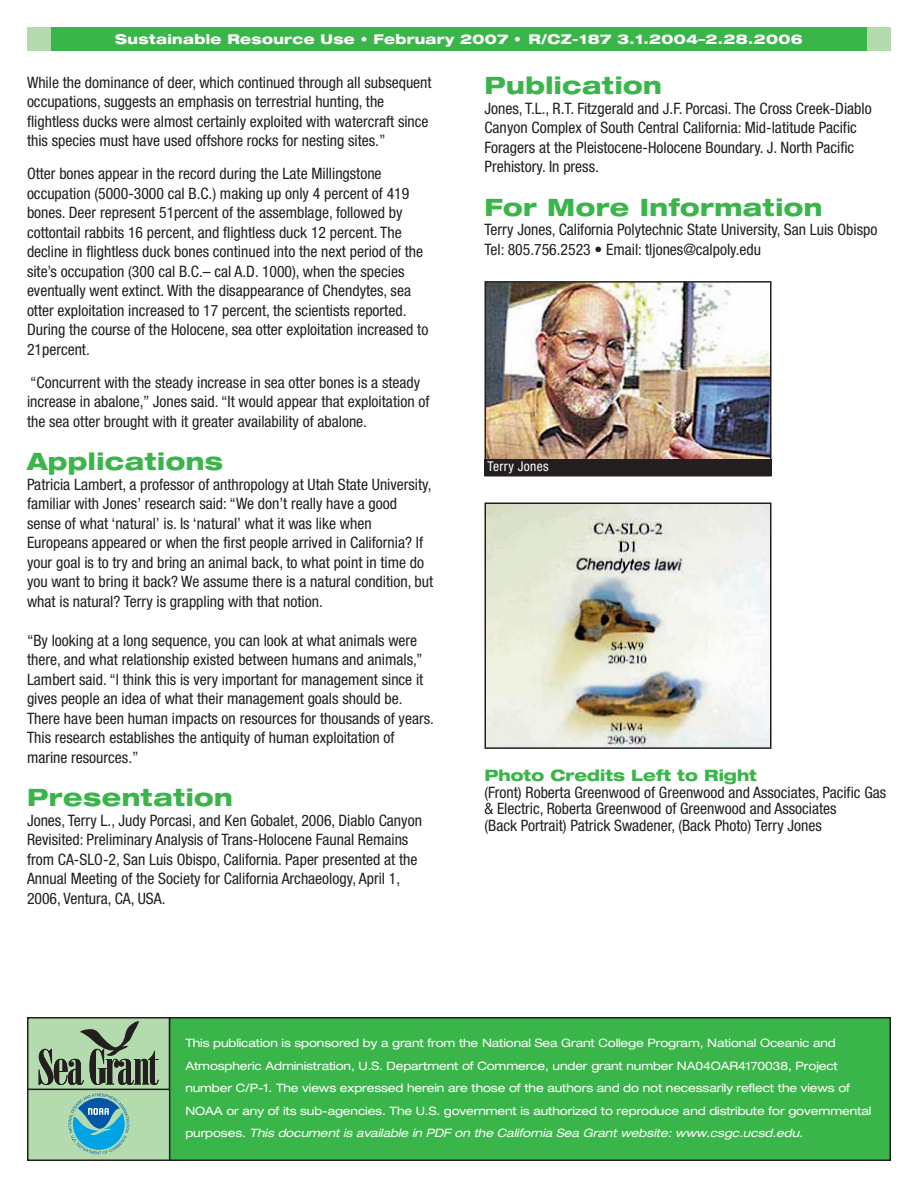
<style>
.page{position:relative;width:918px;height:1188px;background:#fff}
.page>*{position:absolute;margin:0;border:0;box-sizing:border-box;transform-origin:0 0}
.t1{font:800 expanded 24px "Helvetica Neue";letter-spacing:.02em;color:#3ab54a}
.t2{font:condensed 15.75px/19.5px "Helvetica Neue";color:#231f20}
.t3{font:800 expanded 15.75px "Helvetica Neue";color:#3ab54a}
.t4{font:800 expanded 13.5px "Helvetica Neue";letter-spacing:.025em;color:#fff}
.t5{font:condensed 13.5px "Helvetica Neue";letter-spacing:.025em;color:#fff}
.t6{font:expanded 11.7px/22.5px "Helvetica Neue";letter-spacing:-.01em;color:#fff}
.s1{font-style:italic}
</style>
<div class="page">
<div style="left:27px;top:27px;width:864px;height:24px;background:#3ab54a"></div>
<div style="left:27px;top:27px;width:24px;height:24px;background:#b4dbae"></div>
<div style="left:867px;top:27px;width:24px;height:24px;background:#b4dbae"></div>
<img style="left:487px;top:284px;width:282px;height:175px">
<div style="left:484px;top:281px;width:288px;height:196px;border:2px solid #231f20"></div>
<div style="left:28px;top:1089px;width:142px;height:71px;background:#b4dbae"></div>
<svg style="left:68px;top:1093px;width:61px;height:61px"></svg>
<div style="left:27px;top:1088px;width:144px;height:73px;border:2px solid #231f20"></div>
<div style="left:28px;top:1018px;width:142px;height:71px;background:#b4dbae"></div>
<svg style="left:39px;top:1021px;width:120px;height:64px"></svg>
<div style="left:27px;top:1017px;width:143px;height:73px;border:2px solid #231f20"></div>
<div style="left:170px;top:1018px;width:720px;height:142px;background:#3ab54a"></div>
<div style="left:169px;top:1017px;width:722px;height:144px;border:2px solid #231f20"></div>
<div style="left:484px;top:459px;width:288px;height:17px;background:#231f20"></div>
<img style="left:487px;top:506px;width:282px;height:240px">
<div style="left:484px;top:503px;width:288px;height:246px;border:2px solid #231f20"></div>
<p class="t4" style="left:115px;top:34px;width:689px">Sustainable Resource Use • February 2007 • R/CZ-187 3.1.2004–2.28.2006</p>
<p class="t2" style="left:27px;top:74px;width:406px">While the dominance of deer, which continued through all subsequent occupations, suggests an emphasis on terrestrial hunting, the flightless ducks were almost certainly exploited with watercraft since this species must have used offshore rocks for nesting sites.”</p>
<p class="t2" style="left:27px;top:165px;width:403px">Otter bones appear in the record during the Late Millingstone occupation (5000-3000 cal B.C.) making up only 4 percent of 419 bones. Deer represent 51percent of the assemblage, followed by cottontail rabbits 16 percent, and flightless duck 12 percent. The decline in flightless duck bones continued into the next period of the site’s occupation (300 cal B.C.– cal A.D. 1000), when the species eventually went extinct. With the disappearance of Chendytes, sea otter exploitation increased to 17 percent, the scientists reported.<br>During the course of the Holocene, sea otter exploitation increased to 21percent.</p>
<p class="t2" style="left:27px;top:374px;width:404px">“Concurrent with the steady increase in sea otter bones is a steady increase in abalone,” Jones said. “It would appear that exploitation of the sea otter brought with it greater availability of abalone.</p>
<h1 class="t1" style="left:27px;top:452px;width:198px">Applications</h1>
<p class="t2" style="left:27px;top:476px;width:408px">Patricia Lambert, a professor of anthropology at Utah State University, familiar with Jones’ research said: “We don’t really have a good sense of what ‘natural’ is. Is ‘natural’ what it was like when Europeans appeared or when the first people arrived in California? If your goal is to try and bring an animal back, to what point in time do you want to bring it back? We assume there is a natural condition, but what is natural? Terry is grappling with that notion.</p>
<p class="t2" style="left:27px;top:632px;width:408px">“By looking at a long sequence, you can look at what animals were there, and what relationship existed between humans and animals,” Lambert said. “I think this is very important for management since it gives people an idea of what their management goals should be.<br>There have been human impacts on resources for thousands of years.<br>This research establishes the antiquity of human exploitation of marine resources.”</p>
<h1 class="t1" style="left:27px;top:788px;width:207px">Presentation</h1>
<p class="t2" style="left:27px;top:812px;width:396px">Jones, Terry L., Judy Porcasi, and Ken Gobalet, 2006, Diablo Canyon Revisited: Preliminary Analysis of Trans-Holocene Faunal Remains from CA-SLO-2, San Luis Obispo, California. Paper presented at the Annual Meeting of the Society for California Archaeology, April 1, 2006, Ventura, CA, USA.</p>
<h1 class="t1" style="left:484px;top:76px;width:179px">Publication</h1>
<p class="t2" style="left:484px;top:100px;width:389px">Jones, T.L., R.T. Fitzgerald and J.F. Porcasi. The Cross Creek-Diablo Canyon Complex of South Central California: Mid-latitude Pacific Foragers at the Pleistocene-Holocene Boundary. J. North Pacific Prehistory. In press.</p>
<h1 class="t1" style="left:484px;top:198px;width:340px">For More Information</h1>
<p class="t2" style="left:484px;top:221px;width:394px">Terry Jones, California Polytechnic State University, San Luis Obispo<br>Tel: 805.756.2523 • Email: tljones@calpoly.edu</p>
<p class="t5" style="left:488px;top:461px;width:63px">Terry Jones</p>
<p class="t3" style="left:484px;top:769px;width:274px">Photo Credits Left to Right</p>
<p class="t2" style="left:484px;top:785px;width:403px;line-height:16.5px">(Front) Roberta Greenwood of Greenwood and Associates, Pacific Gas &amp; Electric, Roberta Greenwood of Greenwood and Associates<br>(Back Portrait) Patrick Swadener, (Back Photo) Terry Jones</p>
<p class="t6" style="left:185px;top:1033px;width:687px">This publication is sponsored by a grant from the National Sea Grant College Program, National Oceanic and Atmospheric Administration, U.S. Department of Commerce, under grant number NA04OAR4170038, Project number C/P-1. The views expressed herein are those of the authors and do not necessarily reflect the views of NOAA or any of its sub-agencies. The U.S. government is authorized to reproduce and distribute for governmental purposes. <span class="s1">This document is available in PDF on the California Sea Grant website: www.csgc.ucsd.edu.</span></p>
</div>
